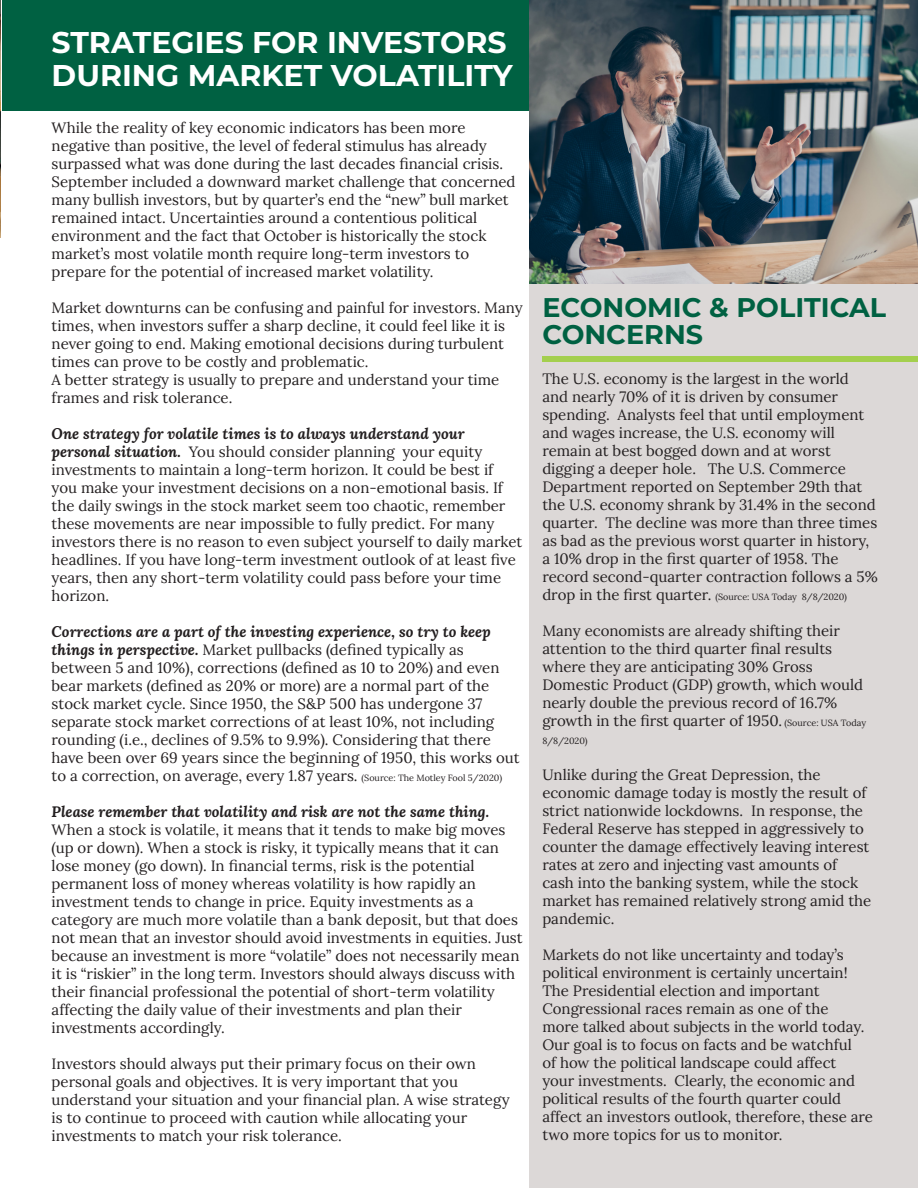
<style>
.page{position:relative;width:918px;height:1188px;background:#fff}
.page>*{position:absolute;margin:0;border:0;box-sizing:border-box;transform-origin:0 0}
.Body{font:700 30px/33px "Montserrat";color:#fff}
.Body-2{font:700 27px/27px "Montserrat";color:#006142}
.Body-3{font:15px/18px "Lora";color:#231f20}
.Body-4{font:9px "Lora";color:#231f20}
.s1{font-weight:700;font-style:italic}
.s2{font-size:9px}
.s3{font-size:15px}
</style>
<div class="page">
<div style="left:529px;top:0;width:389px;height:1188px;background:#dcd8d7"></div>
<div style="left:542px;top:356px;width:376px;height:6px;background:#a4cf4e"></div>
<div style="left:2px;top:0;width:529px;height:110px;background:#006142"></div>
<img style="left:530px;top:0;width:388px;height:284px">
<img style="left:0;top:0;width:1px;height:237px">
<p class="Body" style="left:52px;top:24px;width:463px">STRATEGIES FOR INVESTORS<br>DURING MARKET VOLATILITY</p>
<p class="Body-3" style="left:52px;top:118px;width:465px">While the reality of key economic indicators has been more negative than positive, the level of federal stimulus has already surpassed what was done during the last decades financial crisis.<br>September included a downward market challenge that concerned many bullish investors, but by quarter’s end the “new” bull market remained intact. Uncertainties around a contentious political environment and the fact that October is historically the stock market’s most volatile month require long-term investors to prepare for the potential of increased market volatility.</p>
<p class="Body-3" style="left:52px;top:298px;width:473px">Market downturns can be confusing and painful for investors. Many times, when investors suffer a sharp decline, it could feel like it is never going to end. Making emotional decisions during turbulent times can prove to be costly and problematic.</p>
<p class="Body-3" style="left:52px;top:370px;width:449px">A better strategy is usually to prepare and understand your time frames and risk tolerance.</p>
<p class="Body-3" style="left:52px;top:424px;width:472px"><span class="s1">One strategy for volatile times is to always understand your personal situation.</span> You should consider planning your equity investments to maintain a long-term horizon. It could be best if you make your investment decisions on a non-emotional basis. If the daily swings in the stock market seem too chaotic, remember these movements are near impossible to fully predict. For many investors there is no reason to even subject yourself to daily market headlines. If you have long-term investment outlook of at least five years, then any short-term volatility could pass before your time horizon.</p>
<p class="Body-3" style="left:52px;top:622px;width:469px"><span class="s1">Corrections are a part of the investing experience, so try to keep things in perspective.</span> Market pullbacks (defined typically as between 5 and 10%), corrections (defined as 10 to 20%) and even bear markets (defined as 20% or more) are a normal part of the stock market cycle. Since 1950, the S&amp;P 500 has undergone 37 separate stock market corrections of at least 10%, not including rounding (i.e., declines of 9.5% to 9.9%). Considering that there have been over 69 years since the beginning of 1950, this works out to a correction, on average, every 1.87 years. <span class="s2">(Source: The Motley Fool 5/2020)</span></p>
<p class="Body-3" style="left:52px;top:802px;width:473px"><span class="s1">Please remember that volatility and risk are not the same thing.<br></span>When a stock is volatile, it means that it tends to make big moves (up or down). When a stock is risky, it typically means that it can lose money (go down). In financial terms, risk is the potential permanent loss of money whereas volatility is how rapidly an investment tends to change in price. Equity investments as a category are much more volatile than a bank deposit, but that does not mean that an investor should avoid investments in equities. Just because an investment is more “volatile” does not necessarily mean it is “riskier” in the long term. Investors should always discuss with their financial professional the potential of short-term volatility affecting the daily value of their investments and plan their investments accordingly.</p>
<p class="Body-3" style="left:52px;top:1054px;width:460px">Investors should always put their primary focus on their own personal goals and objectives. It is very important that you understand your situation and your financial plan. A wise strategy is to continue to proceed with caution while allocating your investments to match your risk tolerance.</p>
<p class="Body-2" style="left:542px;top:293px;width:345px">ECONOMIC &amp; POLITICAL<br>CONCERNS</p>
<p class="Body-3" style="left:542px;top:368px;width:337px">The U.S. economy is the largest in the world and nearly 70% of it is driven by consumer spending. Analysts feel that until employment and wages increase, the U.S. economy will remain at best bogged down and at worst digging a deeper hole. The U.S. Commerce Department reported on September 29th that the U.S. economy shrank by 31.4% in the second quarter. The decline was more than three times as bad as the previous worst quarter in history, a 10% drop in the first quarter of 1958. The record second-quarter contraction follows a 5%</p>
<p class="Body-4" style="left:542px;top:590px;width:306px"><span class="s3">drop in the first quarter.</span> (Source: USA Today 8/8/2020)</p>
<p class="Body-3" style="left:542px;top:620px;width:325px">Many economists are already shifting their attention to the third quarter final results where they are anticipating 30% Gross Domestic Product (GDP) growth, which would nearly double the previous record of 16.7% growth in the first quarter of 1950. <span class="s2">(Source: USA Today</span></p>
<p class="Body-4" style="left:542px;top:734px;width:47px">8/8/2020)</p>
<p class="Body-3" style="left:542px;top:764px;width:331px">Unlike during the Great Depression, the economic damage today is mostly the result of strict nationwide lockdowns. In response, the Federal Reserve has stepped in aggressively to counter the damage effectively leaving interest rates at zero and injecting vast amounts of cash into the banking system, while the stock market has remained relatively strong amid the pandemic.</p>
<p class="Body-3" style="left:542px;top:944px;width:332px">Markets do not like uncertainty and today’s political environment is certainly uncertain!<br>The Presidential election and important Congressional races remain as one of the<br>more talked about subjects in the world today.<br>Our goal is to focus on facts and be watchful<br>of how the political landscape could affect<br>your investments. Clearly, the economic and political results of the fourth quarter could affect an investors outlook, therefore, these are two more topics for us to monitor.</p>
</div>
